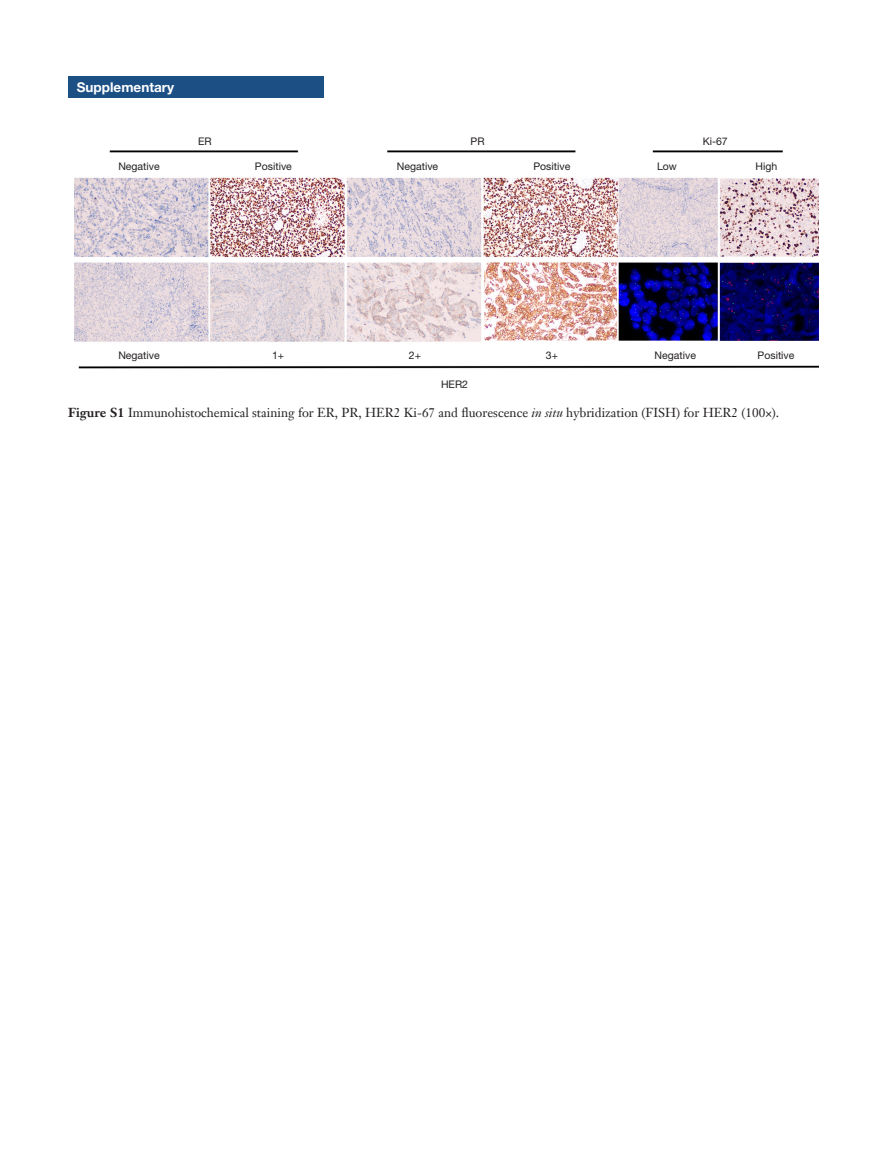
<style>
.page{position:relative;width:893px;height:1170px;background:#fff}
.page>*{position:absolute;margin:0;border:0;box-sizing:border-box;transform-origin:0 0}
.栏目{font:700 13.5px "Helvetica Neue LT Pro";color:#fff}
.t1{font:12.75px "Janson Text LT";color:#231f20}
.二级标题下沉{font:10.5px "Helvetica Neue LT Pro";color:#231f20}
.s1{font-weight:700}
.s2{font-style:italic}
</style>
<div class="page">
<div style="left:68px;top:77px;width:256px;height:21px;background:#1c5085"></div>
<img style="left:74px;top:150px;width:745px;height:219px">
<p class="栏目" style="left:77px;top:79px;width:99px">Supplementary</p>
<p class="二级标题下沉" style="left:118px;top:160px;width:43px">Negative</p>
<p class="二级标题下沉" style="left:198px;top:135px;width:15px">ER</p>
<p class="二级标题下沉" style="left:470px;top:135px;width:15px">PR</p>
<p class="二级标题下沉" style="left:703px;top:135px;width:27px">Ki-67</p>
<p class="二级标题下沉" style="left:255px;top:160px;width:38px">Positive</p>
<p class="二级标题下沉" style="left:533px;top:160px;width:38px">Positive</p>
<p class="二级标题下沉" style="left:657px;top:160px;width:21px">Low</p>
<p class="二级标题下沉" style="left:397px;top:160px;width:43px">Negative</p>
<p class="二级标题下沉" style="left:756px;top:160px;width:23px">High</p>
<p class="二级标题下沉" style="left:118px;top:348px;width:43px">Negative</p>
<p class="二级标题下沉" style="left:272px;top:348px;width:14px">1+</p>
<p class="二级标题下沉" style="left:409px;top:348px;width:14px">2+</p>
<p class="二级标题下沉" style="left:546px;top:348px;width:14px">3+</p>
<p class="二级标题下沉" style="left:655px;top:348px;width:43px">Negative</p>
<p class="二级标题下沉" style="left:441px;top:378px;width:29px">HER2</p>
<p class="二级标题下沉" style="left:758px;top:348px;width:38px">Positive</p>
<p class="t1" style="left:68px;top:404px;width:713px"><span class="s1">Figure S1</span> Immunohistochemical staining for ER, PR, HER2 Ki-67 and fluorescence <span class="s2">in situ</span> hybridization (FISH) for HER2 (100×).</p>
</div>
